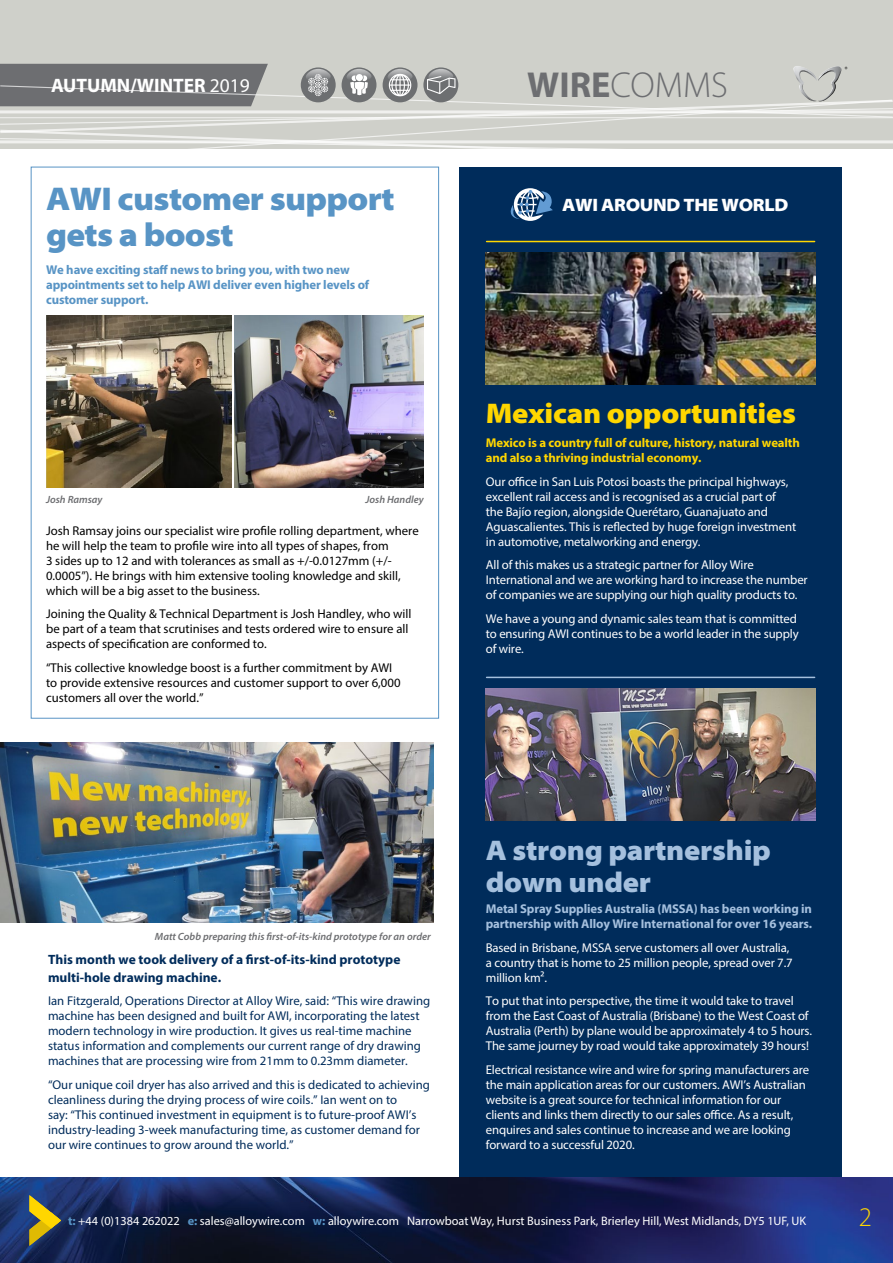
<style>
.page{position:relative;width:893px;height:1263px;background:#fff}
.page>*{position:absolute;margin:0;border:0;box-sizing:border-box;transform-origin:0 0}
.t1{font:300 36.15px "Myriad Pro";color:#6d6e71}
.t2{font:900 semi-expanded 33px/36px "Myriad Pro";letter-spacing:-.02em;color:#5894c5}
.t3{font:900 semi-expanded 28.5px/31.5px "Myriad Pro";letter-spacing:-.01em;color:#a5c0de}
.t4{font:900 semi-expanded 28.5px "Myriad Pro";letter-spacing:-.01em;color:#ffd600}
.t5{font:300 27px "Myriad Pro";color:#ffd600}
.t6{font:700 19.5px "Myriad Pro";color:#fff}
.t7{font:900 semi-expanded 18px "Myriad Pro";letter-spacing:-.02em;color:#fff}
.t8{font:700 13.5px/18px "Myriad Pro";color:#002c5b}
.t9{font:12.75px/15px "Myriad Pro";letter-spacing:-.01em;color:#fff}
.t10{font:12.75px/15px "Myriad Pro";color:#002c5b}
.t11{font:12.75px/15px "Myriad Pro";color:#000}
.t12{font:700 12.75px/15px "Myriad Pro";letter-spacing:-.01em;color:#5894c5}
.t13{font:700 12.75px/15px "Myriad Pro";letter-spacing:-.01em;color:#a5c0de}
.t14{font:700 12.75px/15px "Myriad Pro";letter-spacing:-.01em;color:#ffd600}
.t15{font:12.3px "Myriad Pro";color:#fff}
.t16{font:italic 600 10.5px "Myriad Pro";color:#6d6e71}
.s1{font-weight:400}
.s2{font-weight:700}
.s3{font-weight:700;color:#5894c5}
</style>
<div class="page">
<div style="left:0;top:0;width:893px;height:149px;background:#cfd0ca"></div>
<svg style="left:0;top:64px;width:893px;height:85px"></svg>
<div style="left:459px;top:167px;width:383px;height:1009px;background:#002c5b"></div>
<img style="left:0;top:1178px;width:893px;height:85px">
<svg style="left:510px;top:188px;width:43px;height:33px"></svg>
<svg style="left:29px;top:1195px;width:32px;height:51px;background:#7b763b"></svg>
<img style="left:235px;top:316px;width:189px;height:172px">
<img style="left:0;top:742px;width:434px;height:181px">
<img style="left:46px;top:316px;width:185px;height:172px">
<img style="left:486px;top:252px;width:329px;height:133px">
<img style="left:486px;top:688px;width:329px;height:133px">
<hr style="left:487px;top:677px;width:328px;height:1px;background:#a5c0de">
<hr style="left:487px;top:241px;width:328px;height:1px;background:#ffd600">
<h3 class="t6" style="left:51px;top:73px;width:200px">AUTUMN/WINTER <span class="s1">2019</span></h3>
<h1 class="t1" style="left:527px;top:63px;width:202px"><span class="s2">WIRE</span>COMMS</h1>
<h2 class="t2" style="left:46px;top:180px;width:350px">AWI customer support gets a boost</h2>
<p class="t12" style="left:46px;top:262px;width:325px">We have exciting staff news to bring you, with two new appointments set to help AWI deliver even higher levels of customer support.</p>
<p class="t16" style="left:46px;top:493px;width:58px">Josh Ramsay</p>
<p class="t16" style="left:366px;top:493px;width:60px">Josh Handley</p>
<p class="t11" style="left:46px;top:523px;width:374px">Josh Ramsay joins our specialist wire profile rolling department, where he will help the team to profile wire into all types of shapes, from<br>3 sides up to 12 and with tolerances as small as +/-0.0127mm (+/- 0.0005”). He brings with him extensive tooling knowledge and skill, which will be a big asset to the business.</p>
<p class="t11" style="left:46px;top:606px;width:367px">Joining the Quality &amp; Technical Department is Josh Handley, who will be part of a team that scrutinises and tests ordered wire to ensure all aspects of specification are conformed to.</p>
<p class="t11" style="left:46px;top:660px;width:356px">“This collective knowledge boost is a further commitment by AWI to provide extensive resources and customer support to over 6,000 customers all over the world.”</p>
<h3 class="t7" style="left:562px;top:193px;width:228px">AWI AROUND THE WORLD</h3>
<h3 class="t4" style="left:486px;top:394px;width:312px">Mexican opportunities</h3>
<p class="t14" style="left:486px;top:435px;width:316px">Mexico is a country full of culture, history, natural wealth and also a thriving industrial economy.</p>
<p class="t9" style="left:486px;top:474px;width:312px">Our office in San Luis Potosi boasts the principal highways, excellent rail access and is recognised as a crucial part of the Bajío region, alongside Querétaro, Guanajuato and Aguascalientes. This is reflected by huge foreign investment in automotive, metalworking and energy.</p>
<p class="t9" style="left:486px;top:557px;width:323px">All of this makes us a strategic partner for Alloy Wire<br>International and we are working hard to increase the number of companies we are supplying our high quality products to.</p>
<p class="t9" style="left:486px;top:611px;width:314px">We have a young and dynamic sales team that is committed to ensuring AWI continues to be a world leader in the supply of wire.</p>
<p class="t16" style="left:155px;top:930px;width:277px">Matt Cobb preparing this first-of-its-kind prototype for an order</p>
<p class="t8" style="left:48px;top:950px;width:354px">This month we took delivery of a first-of-its-kind prototype multi-hole drawing machine.</p>
<p class="t10" style="left:48px;top:993px;width:384px">Ian Fitzgerald, Operations Director at Alloy Wire, said: “This wire drawing machine has been designed and built for AWI, incorporating the latest modern technology in wire production. It gives us real-time machine status information and complements our current range of dry drawing machines that are processing wire from 21mm to 0.23mm diameter.</p>
<p class="t10" style="left:48px;top:1077px;width:383px">“Our unique coil dryer has also arrived and this is dedicated to achieving cleanliness during the drying process of wire coils.” Ian went on to<br>say: “This continued investment in equipment is to future-proof AWI’s industry-leading 3-week manufacturing time, as customer demand for our wire continues to grow around the world.”</p>
<h3 class="t3" style="left:486px;top:833px;width:287px">A strong partnership down under</h3>
<p class="t13" style="left:486px;top:901px;width:328px">Metal Spray Supplies Australia (MSSA) has been working in partnership with Alloy Wire International for over 16 years.</p>
<p class="t9" style="left:486px;top:940px;width:308px">Based in Brisbane, MSSA serve customers all over Australia, a country that is home to 25 million people, spread over 7.7 million km².</p>
<p class="t9" style="left:486px;top:993px;width:328px">To put that into perspective, the time it would take to travel from the East Coast of Australia (Brisbane) to the West Coast of Australia (Perth) by plane would be approximately 4 to 5 hours.<br>The same journey by road would take approximately 39 hours!</p>
<p class="t9" style="left:486px;top:1062px;width:325px">Electrical resistance wire and wire for spring manufacturers are the main application areas for our customers. AWI’s Australian website is a great source for technical information for our clients and links them directly to our sales office. As a result, enquires and sales continue to increase and we are looking forward to a successful 2020.</p>
<p class="t15" style="left:68px;top:1214px;width:740px"><span class="s3">t:</span> +44 (0)1384 262022 <span class="s3">e:</span> sales@alloywire.com <span class="s3">w:</span> alloywire.com Narrowboat Way, Hurst Business Park, Brierley Hill, West Midlands, DY5 1UF, UK</p>
<h3 class="t5" style="left:859px;top:1200px;width:15px">2</h3>
</div>
